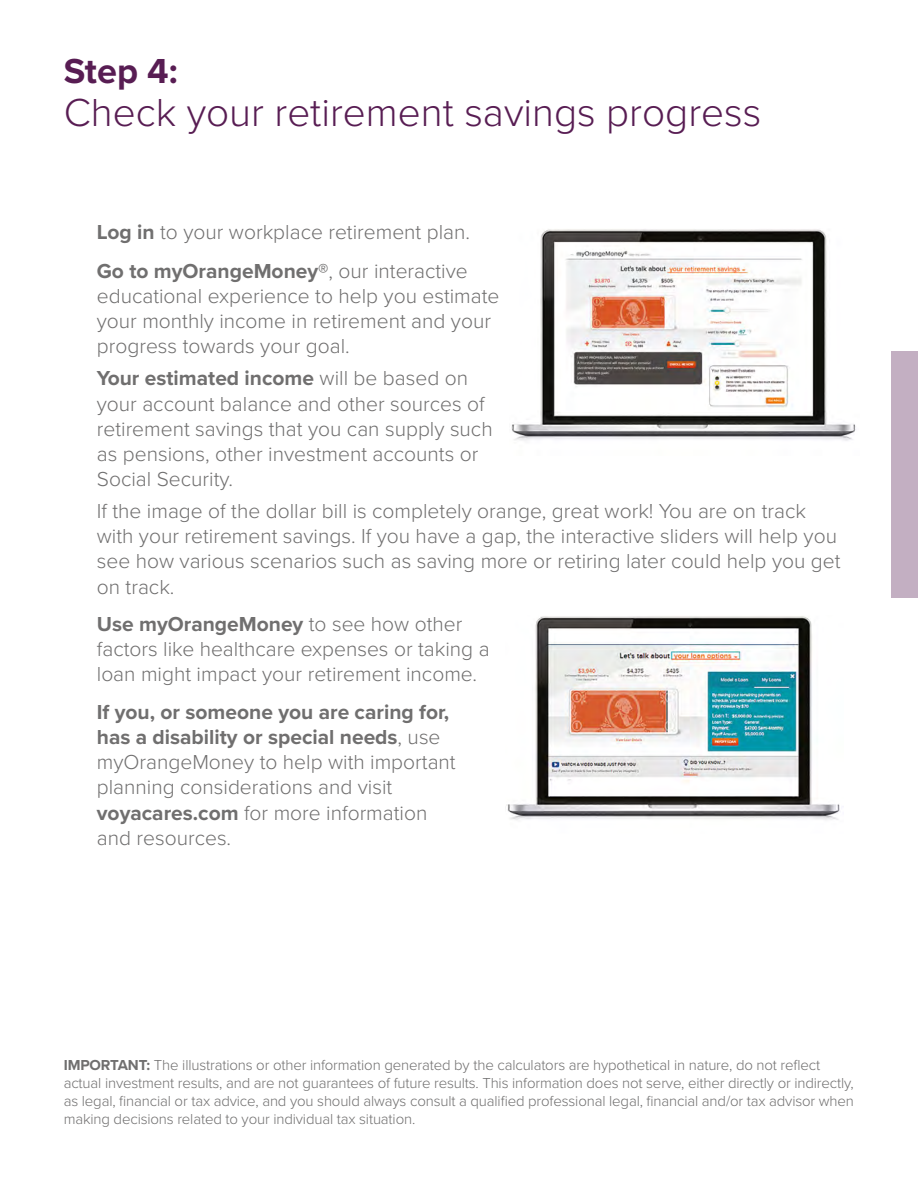
<style>
.page{position:relative;width:918px;height:1188px;background:#fff}
.page>*{position:absolute;margin:0;border:0;box-sizing:border-box;transform-origin:0 0}
.t1{font:300 40.5px "Proxima Nova";color:#581d53}
.t2{font:700 36px "Proxima Nova";color:#581d53}
.t3{font:300 21px/25.2px "Proxima Nova";color:#706f6f}
.t4{font:300 15px/18px "Proxima Nova";letter-spacing:-.01em;color:#706f6f}
.s1{font-weight:700}
</style>
<div class="page">
<div style="left:891px;top:351px;width:27px;height:246px;background:#c3afc2"></div>
<img style="left:511px;top:229px;width:345px;height:212px">
<img style="left:506px;top:617px;width:334px;height:203px">
<h2 class="t2" style="left:64px;top:44px;width:116px">Step 4:</h2>
<h1 class="t1" style="left:64px;top:82px;width:699px">Check your retirement savings progress</h1>
<p class="t3" style="left:97px;top:212px;width:375px;line-height:38.7px"><span class="s1">Log in</span> to your workplace retirement plan.<br><span class="s1">Go to myOrangeMoney®</span>, our interactive</p>
<p class="t3" style="left:97px;top:282px;width:404px">educational experience to help you estimate your monthly income in retirement and your progress towards your goal.</p>
<p class="t3" style="left:97px;top:365px;width:397px"><span class="s1">Your estimated income</span> will be based on your account balance and other sources of retirement savings that you can supply such as pensions, other investment accounts or Social Security.</p>
<p class="t3" style="left:97px;top:498px;width:745px">If the image of the dollar bill is completely orange, great work! You are on track with your retirement savings. If you have a gap, the interactive sliders will help you see how various scenarios such as saving more or retiring later could help you get on track.</p>
<p class="t3" style="left:97px;top:611px;width:394px"><span class="s1">Use myOrangeMoney</span> to see how other factors like healthcare expenses or taking a loan might impact your retirement income.</p>
<p class="t3" style="left:97px;top:698px;width:360px"><span class="s1">If you, or someone you are caring for, has a disability or special needs</span>, use myOrangeMoney to help with important planning considerations and visit <span class="s1">voyacares.com</span> for more information and resources.</p>
<p class="t4" style="left:64px;top:1056px;width:792px"><span class="s1">IMPORTANT:</span> The illustrations or other information generated by the calculators are hypothetical in nature, do not reflect actual investment results, and are not guarantees of future results. This information does not serve, either directly or indirectly, as legal, financial or tax advice, and you should always consult a qualified professional legal, financial and/or tax advisor when making decisions related to your individual tax situation.</p>
</div>
